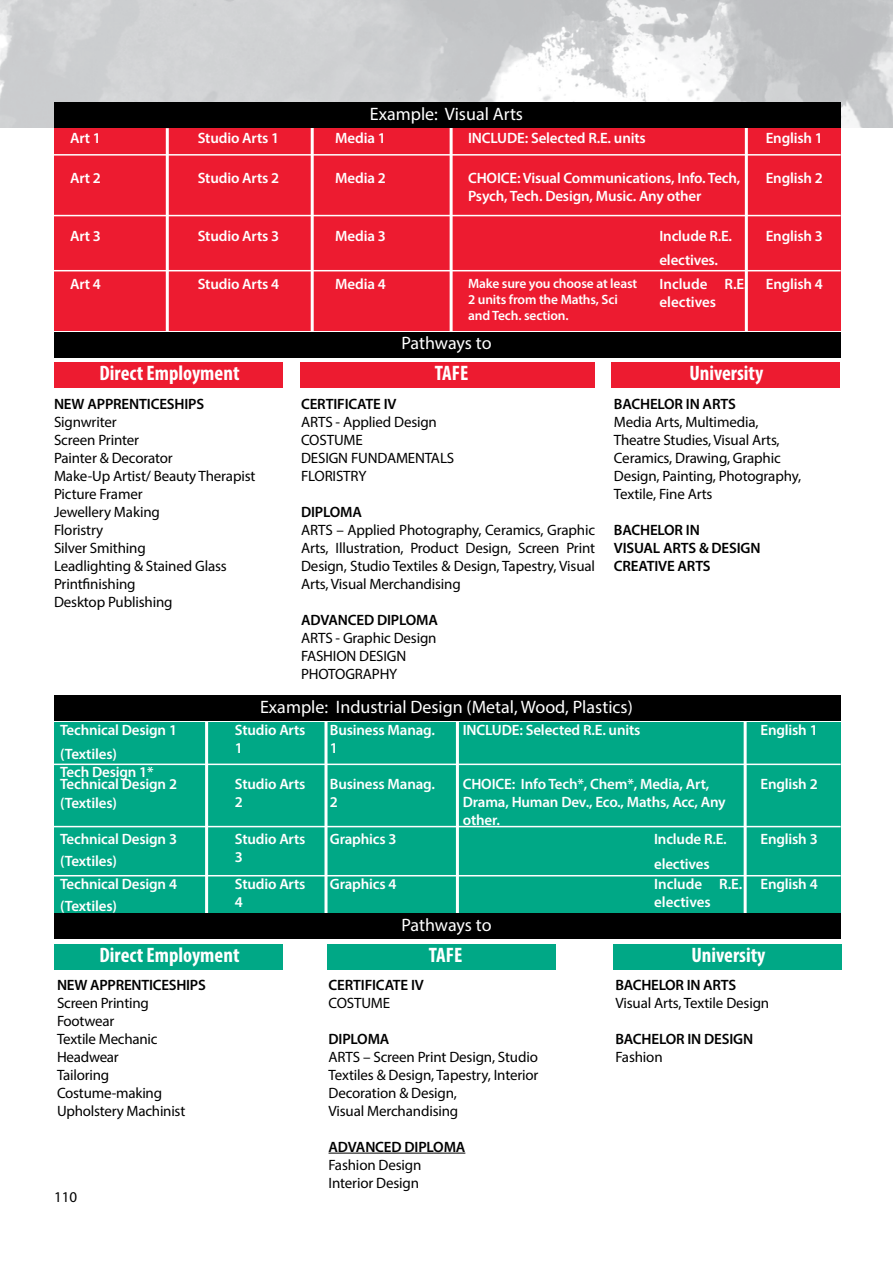
<style>
.page{position:relative;width:893px;height:1263px;background:#fff}
.page>*{position:absolute;margin:0;border:0;box-sizing:border-box;transform-origin:0 0}
.t1{font:700 condensed 21px "Myriad Pro";color:#fff}
.t2{font:18px "Myriad Pro";color:#fff}
.t3{font:15px/18px "Myriad Pro";letter-spacing:-.01em;color:#000}
.t4{font:600 15px/18px "Myriad Pro";letter-spacing:-.01em;color:#fff}
.t5{font:600 15px/18px "Myriad Pro";letter-spacing:-.01em;color:#000}
.t6{font:600 13.5px/16.2px "Myriad Pro";letter-spacing:-.01em;color:#fff}
</style>
<div class="page">
<img style="left:0;top:0;width:893px;height:128px">
<div style="left:54px;top:129px;width:787px;height:202px;background:#ed1b30"></div>
<hr style="left:166px;top:128px;width:3px;height:206px;background:#fff">
<hr style="left:311px;top:127px;width:3px;height:214px;background:#fff">
<hr style="left:450px;top:124px;width:3px;height:209px;background:#fff">
<hr style="left:745px;top:127px;width:3px;height:206px;background:#fff">
<div style="left:54px;top:102px;width:787px;height:26px;background:#000"></div>
<div style="left:54px;top:332px;width:787px;height:25px;background:#000"></div>
<div style="left:54px;top:362px;width:228px;height:26px;background:#ed1b30"></div>
<div style="left:300px;top:362px;width:294px;height:26px;background:#ed1b30"></div>
<div style="left:612px;top:362px;width:228px;height:26px;background:#ed1b30"></div>
<div style="left:54px;top:944px;width:228px;height:26px;background:#00a886"></div>
<div style="left:327px;top:944px;width:228px;height:26px;background:#00a886"></div>
<div style="left:614px;top:944px;width:228px;height:26px;background:#00a886"></div>
<hr style="left:328px;top:1153px;width:137px;height:1px;background:#000">
<div style="left:54px;top:722px;width:787px;height:191px;background:#00a886"></div>
<hr style="left:205px;top:718px;width:3px;height:197px;background:#fff">
<hr style="left:324px;top:719px;width:3px;height:195px;background:#fff">
<hr style="left:456px;top:716px;width:3px;height:199px;background:#fff">
<hr style="left:744px;top:716px;width:3px;height:198px;background:#fff">
<div style="left:54px;top:913px;width:787px;height:26px;background:#000"></div>
<div style="left:54px;top:695px;width:787px;height:26px;background:#000"></div>
<hr style="left:54px;top:763px;width:787px;height:2px;background:#fff">
<hr style="left:54px;top:826px;width:787px;height:1px;background:#fff">
<hr style="left:54px;top:875px;width:787px;height:1px;background:#fff">
<hr style="left:54px;top:154px;width:787px;height:2px;background:#fff">
<hr style="left:54px;top:215px;width:787px;height:1px;background:#fff">
<hr style="left:54px;top:270px;width:787px;height:1px;background:#fff">
<p class="t2" style="left:370px;top:103px;width:155px">Example: Visual Arts</p>
<p class="t4" style="left:70px;top:128px;width:32px">Art 1</p>
<p class="t4" style="left:198px;top:128px;width:83px">Studio Arts 1</p>
<p class="t4" style="left:335px;top:128px;width:52px">Media 1</p>
<p class="t4" style="left:468px;top:128px;width:179px">INCLUDE: Selected R.E. units</p>
<p class="t4" style="left:766px;top:128px;width:59px">English 1</p>
<p class="t4" style="left:70px;top:168px;width:32px">Art 2</p>
<p class="t4" style="left:198px;top:168px;width:83px">Studio Arts 2</p>
<p class="t4" style="left:335px;top:168px;width:52px">Media 2</p>
<p class="t4" style="left:468px;top:168px;width:274px">CHOICE: Visual Communications, Info. Tech,<br>Psych, Tech. Design, Music. Any other</p>
<p class="t4" style="left:766px;top:168px;width:59px">English 2</p>
<p class="t4" style="left:70px;top:226px;width:32px">Art 3</p>
<p class="t4" style="left:198px;top:226px;width:83px">Studio Arts 3</p>
<p class="t4" style="left:335px;top:226px;width:52px">Media 3</p>
<p class="t4" style="left:659px;top:223px;width:74px;line-height:24.8px">Include R.E. electives.</p>
<p class="t4" style="left:766px;top:226px;width:59px">English 3</p>
<p class="t4" style="left:70px;top:274px;width:32px">Art 4</p>
<p class="t4" style="left:198px;top:274px;width:83px">Studio Arts 4</p>
<p class="t4" style="left:335px;top:274px;width:52px">Media 4</p>
<p class="t6" style="left:468px;top:275px;width:171px">Make sure you choose at least<br>2 units from the Maths, Sci and Tech. section.</p>
<p class="t4" style="left:659px;top:274px;width:90px">Include R.E. electives</p>
<p class="t4" style="left:766px;top:274px;width:59px">English 4</p>
<p class="t2" style="left:401px;top:331px;width:92px">Pathways to</p>
<h1 class="t1" style="left:99px;top:360px;width:142px">Direct Employment</h1>
<h1 class="t1" style="left:435px;top:360px;width:35px">TAFE</h1>
<h1 class="t1" style="left:689px;top:360px;width:76px">University</h1>
<p class="t5" style="left:54px;top:395px;width:152px">NEW APPRENTICESHIPS</p>
<p class="t3" style="left:54px;top:413px;width:203px">Signwriter<br>Screen Printer<br>Painter &amp; Decorator<br>Make-Up Artist/ Beauty Therapist<br>Picture Framer<br>Jewellery Making<br>Floristry<br>Silver Smithing<br>Leadlighting &amp; Stained Glass<br>Printfinishing<br>Desktop Publishing</p>
<p class="t5" style="left:301px;top:395px;width:97px">CERTIFICATE IV</p>
<p class="t3" style="left:301px;top:413px;width:155px">ARTS - Applied Design<br>COSTUME<br>DESIGN FUNDAMENTALS<br>FLORISTRY</p>
<p class="t5" style="left:301px;top:503px;width:62px">DIPLOMA</p>
<p class="t3" style="left:301px;top:521px;width:296px;text-align:justify">ARTS – Applied Photography, Ceramics, Graphic Arts, Illustration, Product Design, Screen Print Design, Studio Textiles &amp; Design, Tapestry, Visual Arts, Visual Merchandising</p>
<p class="t5" style="left:301px;top:611px;width:138px">ADVANCED DIPLOMA</p>
<p class="t3" style="left:301px;top:629px;width:137px">ARTS - Graphic Design<br>FASHION DESIGN<br>PHOTOGRAPHY</p>
<p class="t5" style="left:614px;top:395px;width:123px">BACHELOR IN ARTS</p>
<p class="t3" style="left:614px;top:413px;width:189px">Media Arts, Multimedia,<br>Theatre Studies, Visual Arts,<br>Ceramics, Drawing, Graphic<br>Design, Painting, Photography,<br>Textile, Fine Arts</p>
<p class="t5" style="left:614px;top:521px;width:148px">BACHELOR IN<br>VISUAL ARTS &amp; DESIGN<br>CREATIVE ARTS</p>
<p class="t2" style="left:260px;top:696px;width:374px">Example: Industrial Design (Metal, Wood, Plastics)</p>
<p class="t4" style="left:60px;top:717px;width:119px;line-height:24.8px">Technical Design 1 (Textiles)</p>
<p class="t4" style="left:60px;top:763px;width:95px">Tech Design 1*</p>
<p class="t4" style="left:235px;top:720px;width:72px">Studio Arts<br>1</p>
<p class="t4" style="left:330px;top:720px;width:107px">Business Manag.<br>1</p>
<p class="t4" style="left:463px;top:720px;width:179px">INCLUDE: Selected R.E. units</p>
<p class="t4" style="left:760px;top:720px;width:59px">English 1</p>
<p class="t4" style="left:60px;top:774px;width:119px;line-height:19px">Technical Design 2 (Textiles)</p>
<p class="t4" style="left:235px;top:774px;width:72px">Studio Arts<br>2</p>
<p class="t4" style="left:330px;top:774px;width:107px">Business Manag.<br>2</p>
<p class="t4" style="left:463px;top:774px;width:264px">CHOICE: Info Tech*, Chem*, Media, Art,<br>Drama, Human Dev., Eco., Maths, Acc, Any other.</p>
<p class="t4" style="left:760px;top:774px;width:59px">English 2</p>
<p class="t4" style="left:60px;top:827px;width:119px;line-height:22px">Technical Design 3 (Textiles)</p>
<p class="t4" style="left:235px;top:829px;width:72px">Studio Arts<br>3</p>
<p class="t4" style="left:330px;top:829px;width:68px">Graphics 3</p>
<p class="t4" style="left:654px;top:826px;width:74px;line-height:24.8px">Include R.E. electives</p>
<p class="t4" style="left:760px;top:829px;width:59px">English 3</p>
<p class="t4" style="left:60px;top:873px;width:119px;line-height:22px">Technical Design 4 (Textiles)</p>
<p class="t4" style="left:235px;top:875px;width:72px">Studio Arts<br>4</p>
<p class="t4" style="left:330px;top:875px;width:68px">Graphics 4</p>
<p class="t4" style="left:654px;top:875px;width:90px">Include R.E. electives</p>
<p class="t4" style="left:760px;top:875px;width:59px">English 4</p>
<p class="t2" style="left:401px;top:914px;width:92px">Pathways to</p>
<h1 class="t1" style="left:99px;top:942px;width:142px">Direct Employment</h1>
<h1 class="t1" style="left:429px;top:942px;width:35px">TAFE</h1>
<h1 class="t1" style="left:691px;top:942px;width:76px">University</h1>
<p class="t5" style="left:57px;top:975px;width:150px">NEW APPRENTICESHIPS</p>
<p class="t3" style="left:57px;top:993px;width:130px">Screen Printing<br>Footwear<br>Textile Mechanic<br>Headwear<br>Tailoring<br>Costume-making<br>Upholstery Machinist</p>
<p class="t5" style="left:615px;top:975px;width:122px">BACHELOR IN ARTS</p>
<p class="t3" style="left:615px;top:993px;width:155px">Visual Arts, Textile Design</p>
<p class="t5" style="left:615px;top:1029px;width:139px">BACHELOR IN DESIGN</p>
<p class="t3" style="left:615px;top:1047px;width:49px">Fashion</p>
<p class="t5" style="left:328px;top:975px;width:97px">CERTIFICATE IV</p>
<p class="t3" style="left:328px;top:993px;width:63px">COSTUME</p>
<p class="t5" style="left:328px;top:1029px;width:62px">DIPLOMA</p>
<p class="t3" style="left:328px;top:1047px;width:211px">ARTS – Screen Print Design, Studio<br>Textiles &amp; Design, Tapestry, Interior<br>Decoration &amp; Design,<br>Visual Merchandising</p>
<p class="t5" style="left:328px;top:1137px;width:138px">ADVANCED DIPLOMA</p>
<p class="t3" style="left:328px;top:1155px;width:94px">Fashion Design<br>Interior Design</p>
<p class="t3" style="left:54px;top:1187px;width:25px">110</p>
</div>
